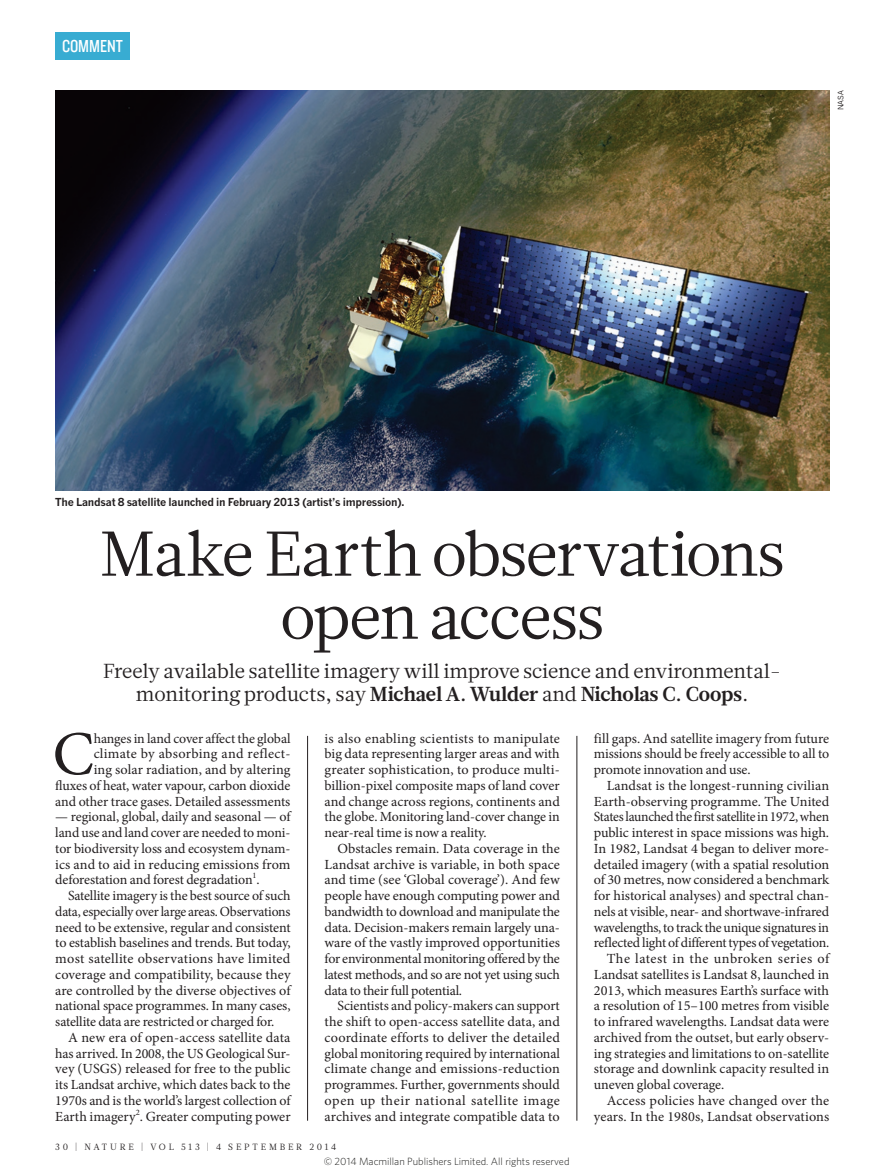
<style>
.page{position:relative;width:893px;height:1174px;background:#fff}
.page>*{position:absolute;margin:0;border:0;box-sizing:border-box;transform-origin:0 0}
.HEAD_42{font:63px/63px "Glosa Math";letter-spacing:-.025em;color:#231f20;text-align:center}
.BODY_DROP_CAP{font:62.4px "Minion Pro";color:#231f20}
.INTRO{font:20.25px/23.7px "Glosa Math";letter-spacing:-.01em;color:#231f20;text-align:center}
.t1{font:18px "Knockout 29 Junior Ltweight";color:#fff}
.BODY_INDENT{font:13.95px/15.8px "Minion Pro";letter-spacing:-.005em;color:#231f20;text-align:justify}
.BODY_DROP_CAP-2{font:13.95px/15.8px "Minion Pro";letter-spacing:-.005em;color:#231f20;text-align:right}
.PIC_CAPTION{font:700 10.8px "News Gothic MTOT";letter-spacing:-.02em;color:#231f20}
.t2{font:300 10.5px "Whitney";color:#1d1d1b}
.t3{font:9px "Glosa Math";letter-spacing:.315em;color:#231f20}
.PIC_CREDIT{font:7.5px "News Gothic MTOT";color:#231f20}
.s1{font-weight:700}
</style>
<div class="page">
<img style="left:55px;top:90px;width:774px;height:400px">
<div style="left:55px;top:32px;width:75px;height:27px;background:#38acd2"></div>
<hr style="left:307px;top:736px;width:1px;height:384px;background:#231f20">
<hr style="left:577px;top:736px;width:1px;height:384px;background:#231f20">
<p class="t1" style="left:62px;top:34px;width:62px">COMMENT</p>
<p class="PIC_CREDIT" style="left:836px;top:110px;width:21px;rotate:-90deg">NASA</p>
<p class="PIC_CAPTION" style="left:55px;top:495px;width:351px">The Landsat 8 satellite launched in February 2013 (artist’s impression).</p>
<p class="HEAD_42" style="left:100px;top:523px;width:687px">Make Earth observations open access</p>
<p class="INTRO" style="left:103px;top:659px;width:679px">Freely available satellite imagery will improve science and environmental&shy;monitoring products, say <span class="s1">Michael A. Wulder</span> and <span class="s1">Nicholas C. Coops</span>.</p>
<p class="BODY_DROP_CAP" style="left:53px;top:712px;width:43px">C</p>
<p class="BODY_DROP_CAP-2" style="left:55px;top:730px;width:237px">hanges in land cover affect the global climate by absorbing and reflect-<br>ing solar radiation, and by altering<br>fluxes of heat, water vapour, carbon dioxide and other trace gases. Detailed assessments</p>
<p class="BODY_DROP_CAP-2" style="left:55px;top:809px;width:237px;text-align:justify">— regional, global, daily and seasonal — of land use and land cover are needed to moni&shy;tor biodiversity loss and ecosystem dynam&shy;ics and to aid in reducing emissions from deforestation and forest degradation<sup>1</sup>.</p>
<p class="BODY_INDENT" style="left:55px;top:888px;width:237px;text-indent:13px">Satellite imagery is the best source of such data, especially over large areas. Observations need to be extensive, regular and consistent to establish baselines and trends. But today, most satellite observations have limited coverage and compatibility, because they are controlled by the diverse objectives of national space programmes. In many cases, satellite data are restricted or charged for.</p>
<p class="BODY_INDENT" style="left:55px;top:1029px;width:237px;text-indent:13px">A new era of open-access satellite data has arrived. In 2008, the US Geological Sur&shy;vey (USGS) released for free to the public its Landsat archive, which dates back to the 1970s and is the world’s largest collection of Earth imagery<sup>2</sup>. Greater computing power</p>
<p class="BODY_INDENT" style="left:325px;top:730px;width:237px">is also enabling scientists to manipulate big data representing larger areas and with greater sophistication, to produce multi&shy;billion-pixel composite maps of land cover and change across regions, continents and the globe. Monitoring land-cover change in near-real time is now a reality.</p>
<p class="BODY_INDENT" style="left:325px;top:840px;width:237px;text-indent:13px">Obstacles remain. Data coverage in the Landsat archive is variable, in both space and time (see ‘Global coverage’). And few people have enough computing power and bandwidth to download and manipulate the data. Decision-makers remain largely una&shy;ware of the vastly improved opportunities for environmental monitoring offered by the latest methods, and so are not yet using such data to their full potential.</p>
<p class="BODY_INDENT" style="left:325px;top:998px;width:237px;text-indent:13px">Scientists and policy-makers can support the shift to open-access satellite data, and coordinate efforts to deliver the detailed global monitoring required by international climate change and emissions-reduction programmes. Further, governments should open up their national satellite image archives and integrate compatible data to</p>
<p class="t3" style="left:55px;top:1141px;width:283px">30 | NATURE | VOL 513 | 4 SEPTEMBER 2014</p>
<p class="t2" style="left:324px;top:1154px;width:247px">© 2014 Macmillan Publishers Limited. All rights reserved</p>
<p class="BODY_INDENT" style="left:594px;top:730px;width:237px">fill gaps. And satellite imagery from future missions should be freely accessible to all to promote innovation and use.</p>
<p class="BODY_INDENT" style="left:594px;top:777px;width:237px;text-indent:13px">Landsat is the longest-running civilian Earth-observing programme. The United States launched the first satellite in 1972, when public interest in space missions was high.<br>In 1982, Landsat 4 began to deliver more&shy;detailed imagery (with a spatial resolution of 30 metres, now considered a benchmark for historical analyses) and spectral chan&shy;nels at visible, near- and shortwave-infrared wavelengths, to track the unique signatures in reflected light of different types of vegetation.</p>
<p class="BODY_INDENT" style="left:594px;top:951px;width:237px;text-indent:13px">The latest in the unbroken series of Landsat satellites is Landsat 8, launched in 2013, which measures Earth’s surface with a resolution of 15–100 metres from visible to infrared wavelengths. Landsat data were archived from the outset, but early observ&shy;ing strategies and limitations to on-satellite storage and downlink capacity resulted in uneven global coverage.</p>
<p class="BODY_INDENT" style="left:594px;top:1092px;width:237px;text-align:right">Access policies have changed over the years. In the 1980s, Landsat observations</p>
</div>
